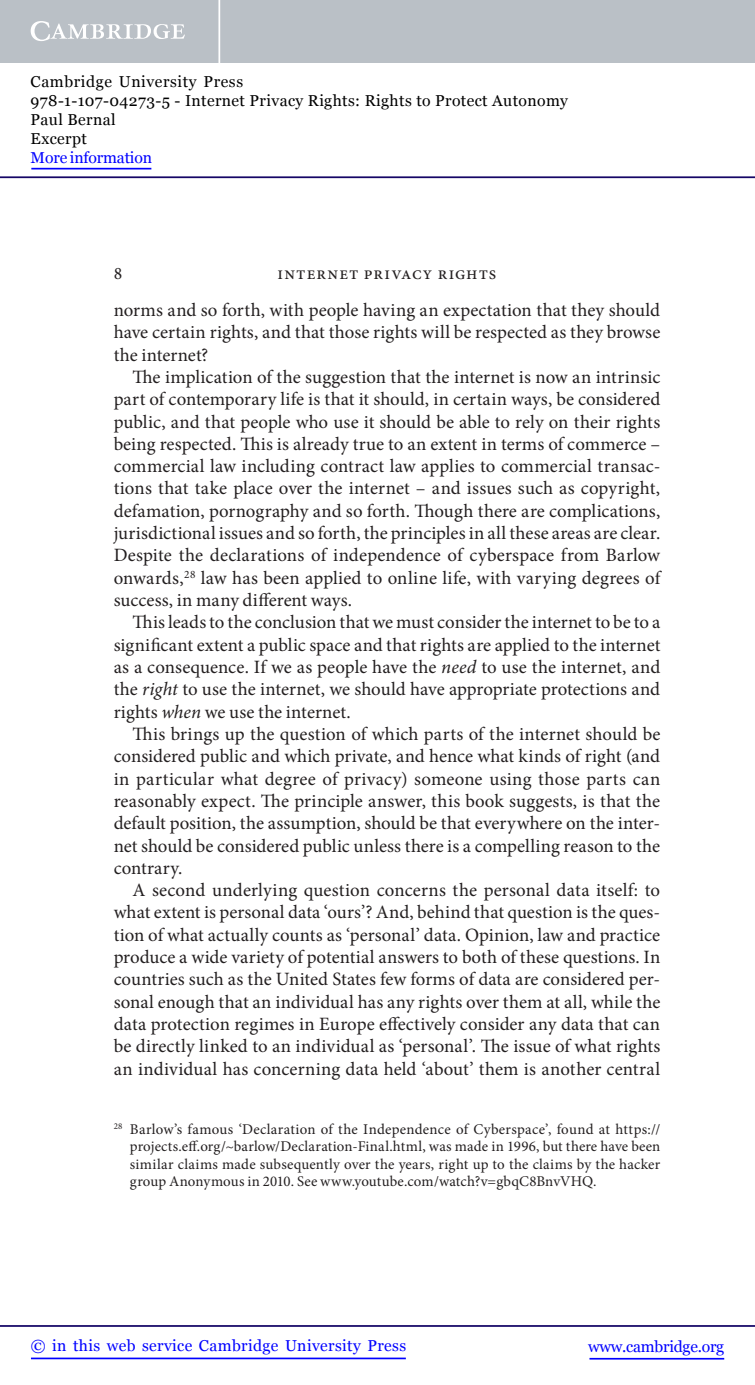
<style>
.page{position:relative;width:755px;height:1385px;background:#fff}
.page>*{position:absolute;margin:0;border:0;box-sizing:border-box;transform-origin:0 0}
.t1{font:18.9px/22.2px "Minion Pro";color:#231f20;text-align:justify}
.t2{font:18.38px "Minion Pro";letter-spacing:.055em;color:#231f20}
.t3{font:15.75px/18.9px "Georgia";letter-spacing:.025em;color:#000}
.t4{font:15.75px "Georgia";letter-spacing:.025em;color:#00f}
.t5{font:15.75px "Georgia";letter-spacing:-.015em;color:#00f}
.t6{font:15.75px "Georgia";letter-spacing:-.01em;color:#00f}
.t7{font:14.88px/17.5px "Minion Pro";letter-spacing:.01em;color:#231f20;text-align:justify}
.s1{font-style:italic}
</style>
<div class="page">
<hr style="left:589px;top:1358px;width:134px;height:1px;background:#00f">
<hr style="left:0;top:1325px;width:754px;height:2px;background:#150666">
<hr style="left:31px;top:1357px;width:374px;height:2px;background:#00f">
<div style="left:0;top:0;width:754px;height:63px;background:#bac0c6"></div>
<svg style="left:31px;top:21px;width:154px;height:20px"></svg>
<hr style="left:218px;top:0;width:2px;height:63px;background:#fff">
<hr style="left:0;top:176px;width:754px;height:2px;background:#150666">
<hr style="left:31px;top:168px;width:120px;height:1px;background:#00f">
<p class="t3" style="left:31px;top:72px;width:538px">Cambridge University Press<br>978-1-107-04273-5 - Internet Privacy Rights: Rights to Protect Autonomy<br>Paul Bernal<br>Excerpt</p>
<p class="t6" style="left:31px;top:148px;width:123px">More information</p>
<p class="t2" style="left:114px;top:266px;width:10px">8</p>
<p class="t2" style="left:277px;top:266px;width:220px">Internet privacy rights</p>
<p class="t1" style="left:114px;top:300px;width:547px">norms and so forth, with people having an expectation that they should have certain rights, and that those rights will be respected as they browse the internet?</p>
<p class="t1" style="left:114px;top:367px;width:549px;text-indent:19px">The implication of the suggestion that the internet is now an intrinsic part of contemporary life is that it should, in certain ways, be considered public, and that people who use it should be able to rely on their rights being respected. This is already true to an extent in terms of commerce – commercial law including contract law applies to commercial transac&shy;tions that take place over the internet – and issues such as copyright, defamation, pornography and so forth. Though there are complications, jurisdictional issues and so forth, the principles in all these areas are clear.<br>Despite the declarations of independence of cyberspace from Barlow onwards, <sup>28</sup> law has been applied to online life, with varying degrees of success, in many different ways.</p>
<p class="t1" style="left:114px;top:613px;width:548px;text-indent:19px">This leads to the conclusion that we must consider the internet to be to a significant extent a public space and that rights are applied to the internet as a consequence. If we as people have the <span class="s1">need</span> to use the internet, and the <span class="s1">right</span> to use the internet, we should have appropriate protections and rights <span class="s1">when</span> we use the internet.</p>
<p class="t1" style="left:114px;top:724px;width:548px;text-indent:19px">This brings up the question of which parts of the internet should be considered public and which private, and hence what kinds of right (and in particular what degree of privacy) someone using those parts can reasonably expect. The principle answer, this book suggests, is that the default position, the assumption, should be that everywhere on the inter&shy;net should be considered public unless there is a compelling reason to the contrary .</p>
<p class="t1" style="left:114px;top:880px;width:548px;text-indent:19px">A second underlying question concerns the personal data itself: to what extent is personal data ‘ours’? And, behind that question is the ques&shy;tion of what actually counts as ‘personal’ data. Opinion, law and practice produce a wide variety of potential answers to both of these questions. In countries such as the United States few forms of data are considered per&shy;sonal enough that an individual has any rights over them at all, while the data protection regimes in Europe effectively consider any data that can be directly linked to an individual as ‘personal’. The issue of what rights an individual has concerning data held ‘about’ them is another central</p>
<p class="t7" style="left:130px;top:1121px;width:531px;text-indent:-16px"><sup>28</sup> Barlow’s famous ‘Declaration of the Independence of Cyberspace’, found at https:// projects.eff.org/~barlow/Declaration-Final.html , was made in 1996, but there have been similar claims made subsequently over the years, right up to the claims by the hacker group Anonymous in 2010. See www.youtube.com/watch?v=gbqC8BnvVHQ .</p>
<p class="t4" style="left:31px;top:1337px;width:376px">© in this web service Cambridge University Press</p>
<p class="t5" style="left:587px;top:1337px;width:137px">www.cambridge.org</p>
</div>
